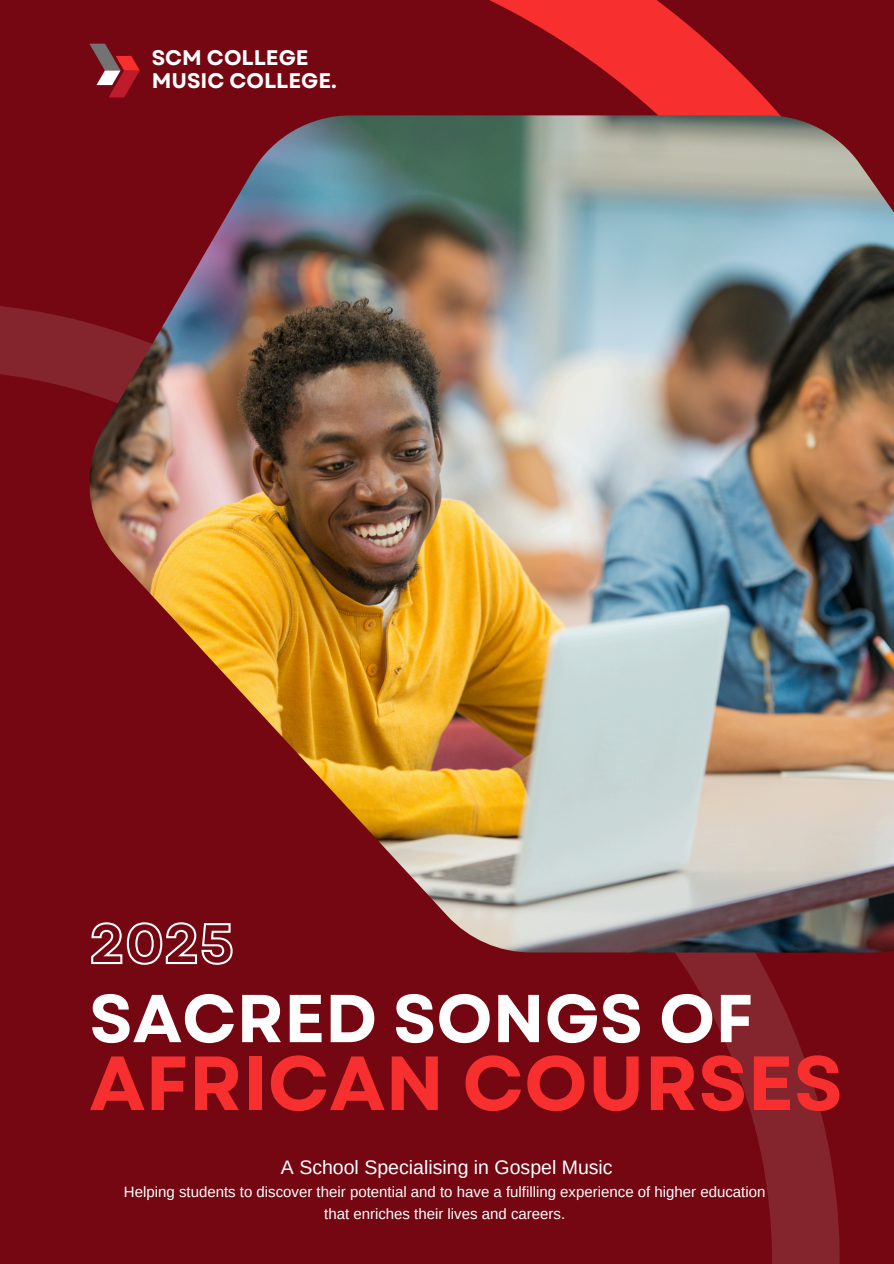
<style>
.page{position:relative;width:894px;height:1264px;background:#fff}
.page>*{position:absolute;margin:0;border:0;box-sizing:border-box;transform-origin:0 0}
.t1{font:700 76.5px "Garet";color:#f7302f}
.t2{font:700 67.5px "Garet";color:#fff}
.t3{font:700 21.15px/22.8px "Garet";color:#fff}
.t4{font:19.5px "Arimo";color:#fff}
.t5{font:15px "Arimo";color:#fff}
</style>
<div class="page">
<div style="left:0;top:0;width:893px;height:1263px;background:#740711"></div>
<svg style="left:489px;top:0;width:291px;height:115px"></svg>
<svg style="left:0;top:306px;width:89px;height:87px;fill:#84242d"></svg>
<svg style="left:523px;top:952px;width:359px;height:311px"></svg>
<img style="left:89px;top:115px;width:804px;height:837px">
<svg style="left:89px;top:44px;width:51px;height:53px"></svg>
<svg style="left:90px;top:921px;width:144px;height:44px"></svg>
<p class="t3" style="left:152px;top:47px;width:186px">SCM COLLEGE<br>MUSIC COLLEGE.</p>
<h4 class="t2" style="left:89px;top:969px;width:665px">SACRED SONGS OF</h4>
<p class="t1" style="left:89px;top:1028px;width:754px">AFRICAN COURSES</p>
<p class="t4" style="left:281px;top:1155px;width:333px">A School Specialising in Gospel Music</p>
<h3 class="t5" style="left:124px;top:1183px;width:642px">Helping students to discover their potential and to have a fulfilling experience of higher education</h3>
<h2 class="t5" style="left:324px;top:1204px;width:242px">that enriches their lives and careers.</h2>
</div>
